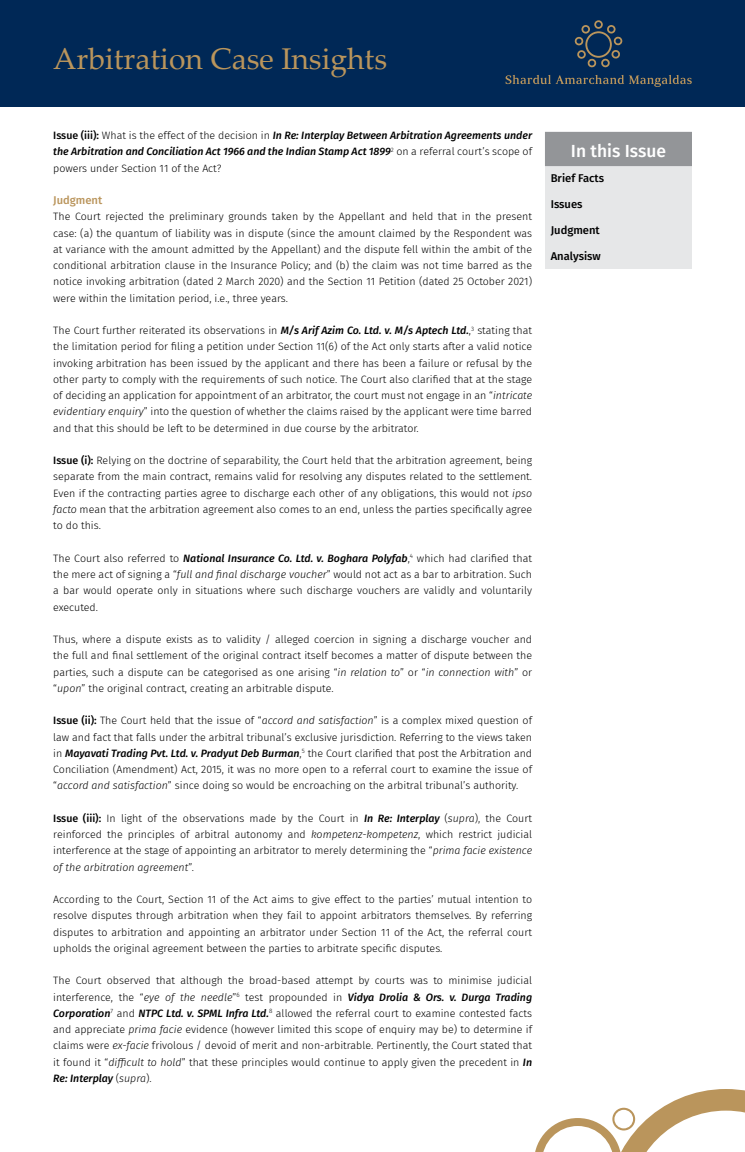
<style>
.page{position:relative;width:745px;height:1152px;background:#fff}
.page>*{position:absolute;margin:0;border:0;box-sizing:border-box;transform-origin:0 0}
.t1{font:30px "Palatino Linotype";color:#ba955c}
.t2{font:500 17.5px "Fira Sans";color:#fff}
.t3{font:500 11.25px "Fira Sans";color:#000}
.t4{font:500 11.25px "Fira Sans";color:#ba955c}
.t5{font:300 10.62px/16.2px "Fira Sans";color:#000;text-align:justify}
.t6{font:italic 500 10.62px/16.2px "Fira Sans";color:#000;text-align:justify}
.s1{font-style:normal}
.s2{font-weight:300;font-style:normal}
.s3{font-weight:500;font-style:italic}
.s4{font-style:italic}
.s5{font-weight:500}
</style>
<div class="page">
<div style="left:0;top:0;width:744px;height:106px;background:#002856"></div>
<svg style="left:505px;top:75px;width:186px;height:12px"></svg>
<svg style="left:574px;top:20px;width:48px;height:47px"></svg>
<svg style="left:535px;top:1089px;width:209px;height:63px"></svg>
<div style="left:545px;top:132px;width:146px;height:136px;background:#e6e7e8"></div>
<div style="left:545px;top:132px;width:146px;height:34px;background:#939598"></div>
<h1 class="t1" style="left:53px;top:37px;width:335px">Arbitration Case Insights</h1>
<p class="t6" style="left:53px;top:127px;width:480px"><span class="s1">Issue (iii):</span> <span class="s2">What is the effect of the decision in</span> In Re: Interplay Between Arbitration Agreements under the Arbitration and Conciliation Act 1966 and the Indian Stamp Act 1899<sup>2</sup> <span class="s2">on a referral court’s scope of powers under Section 11 of the Act?</span></p>
<p class="t4" style="left:53px;top:191px;width:51px">Judgment</p>
<p class="t5" style="left:53px;top:208px;width:480px">The Court rejected the preliminary grounds taken by the Appellant and held that in the present case: (a) the quantum of liability was in dispute (since the amount claimed by the Respondent was at variance with the amount admitted by the Appellant) and the dispute fell within the ambit of the conditional arbitration clause in the Insurance Policy; and (b) the claim was not time barred as the notice invoking arbitration (dated 2 March 2020) and the Section 11 Petition (dated 25 October 2021) were within the limitation period, i.e., three years.</p>
<p class="t5" style="left:53px;top:322px;width:480px">The Court further reiterated its observations in <span class="s3">M/s Arif Azim Co. Ltd. v. M/s Aptech Ltd.</span>,<sup>3</sup> stating that the limitation period for filing a petition under Section 11(6) of the Act only starts after a valid notice invoking arbitration has been issued by the applicant and there has been a failure or refusal by the other party to comply with the requirements of such notice. The Court also clarified that at the stage of deciding an application for appointment of an arbitrator, the court must not engage in an “<span class="s4">intricate evidentiary enquiry</span>” into the question of whether the claims raised by the applicant were time barred and that this should be left to be determined in due course by the arbitrator.</p>
<p class="t5" style="left:53px;top:452px;width:480px"><span class="s5">Issue (i):</span> Relying on the doctrine of separability, the Court held that the arbitration agreement, being separate from the main contract, remains valid for resolving any disputes related to the settlement.<br>Even if the contracting parties agree to discharge each other of any obligations, this would not <span class="s4">ipso facto</span> mean that the arbitration agreement also comes to an end, unless the parties specifically agree to do this.</p>
<p class="t5" style="left:53px;top:550px;width:480px">The Court also referred to <span class="s3">National Insurance Co. Ltd. v. Boghara Polyfab</span>,<sup>4</sup> which had clarified that the mere act of signing a “<span class="s4">full and final discharge voucher</span>” would not act as a bar to arbitration. Such a bar would operate only in situations where such discharge vouchers are validly and voluntarily executed.</p>
<p class="t5" style="left:53px;top:631px;width:480px">Thus, where a dispute exists as to validity / alleged coercion in signing a discharge voucher and the full and final settlement of the original contract itself becomes a matter of dispute between the parties, such a dispute can be categorised as one arising “<span class="s4">in relation to</span>” or “<span class="s4">in connection with</span>” or “<span class="s4">upon</span>” the original contract, creating an arbitrable dispute.</p>
<p class="t5" style="left:53px;top:712px;width:480px"><span class="s5">Issue (ii):</span> The Court held that the issue of “<span class="s4">accord and satisfaction</span>” is a complex mixed question of law and fact that falls under the arbitral tribunal’s exclusive jurisdiction. Referring to the views taken in <span class="s3">Mayavati Trading Pvt. Ltd. v. Pradyut Deb Burman</span>,<sup>5</sup> the Court clarified that post the Arbitration and Conciliation (Amendment) Act, 2015, it was no more open to a referral court to examine the issue of “<span class="s4">accord and satisfaction</span>” since doing so would be encroaching on the arbitral tribunal’s authority.</p>
<p class="t5" style="left:53px;top:810px;width:480px"><span class="s5">Issue (iii):</span> In light of the observations made by the Court in <span class="s3">In Re: Interplay</span> (<span class="s4">supra</span>), the Court reinforced the principles of arbitral autonomy and <span class="s4">kompetenz-kompetenz</span>, which restrict judicial interference at the stage of appointing an arbitrator to merely determining the “<span class="s4">prima facie existence of the arbitration agreement</span>”.</p>
<p class="t5" style="left:53px;top:891px;width:480px">According to the Court, Section 11 of the Act aims to give effect to the parties’ mutual intention to resolve disputes through arbitration when they fail to appoint arbitrators themselves. By referring disputes to arbitration and appointing an arbitrator under Section 11 of the Act, the referral court upholds the original agreement between the parties to arbitrate specific disputes.</p>
<p class="t5" style="left:53px;top:972px;width:480px">The Court observed that although the broad-based attempt by courts was to minimise judicial interference, the “<span class="s4">eye of the needle</span>”<sup>6</sup> test propounded in <span class="s3">Vidya Drolia &amp; Ors. v. Durga Trading Corporation</span><sup>7</sup> and <span class="s3">NTPC Ltd. v. SPML Infra Ltd.</span><sup>8</sup> allowed the referral court to examine contested facts and appreciate <span class="s4">prima facie</span> evidence (however limited this scope of enquiry may be) to determine if claims were <span class="s4">ex-facie</span> frivolous / devoid of merit and non-arbitrable. Pertinently, the Court stated that it found it “<span class="s4">difficult to hold</span>” that these principles would continue to apply given the precedent in <span class="s3">In Re: Interplay</span> (<span class="s4">supra</span>).</p>
<h2 class="t2" style="left:570px;top:137px;width:96px">In this Issue</h2>
<p class="t3" style="left:550px;top:169px;width:55px">Brief Facts</p>
<p class="t3" style="left:550px;top:195px;width:33px">Issues</p>
<p class="t3" style="left:550px;top:221px;width:51px">Judgment</p>
<p class="t3" style="left:550px;top:247px;width:51px">Analysisw</p>
</div>
